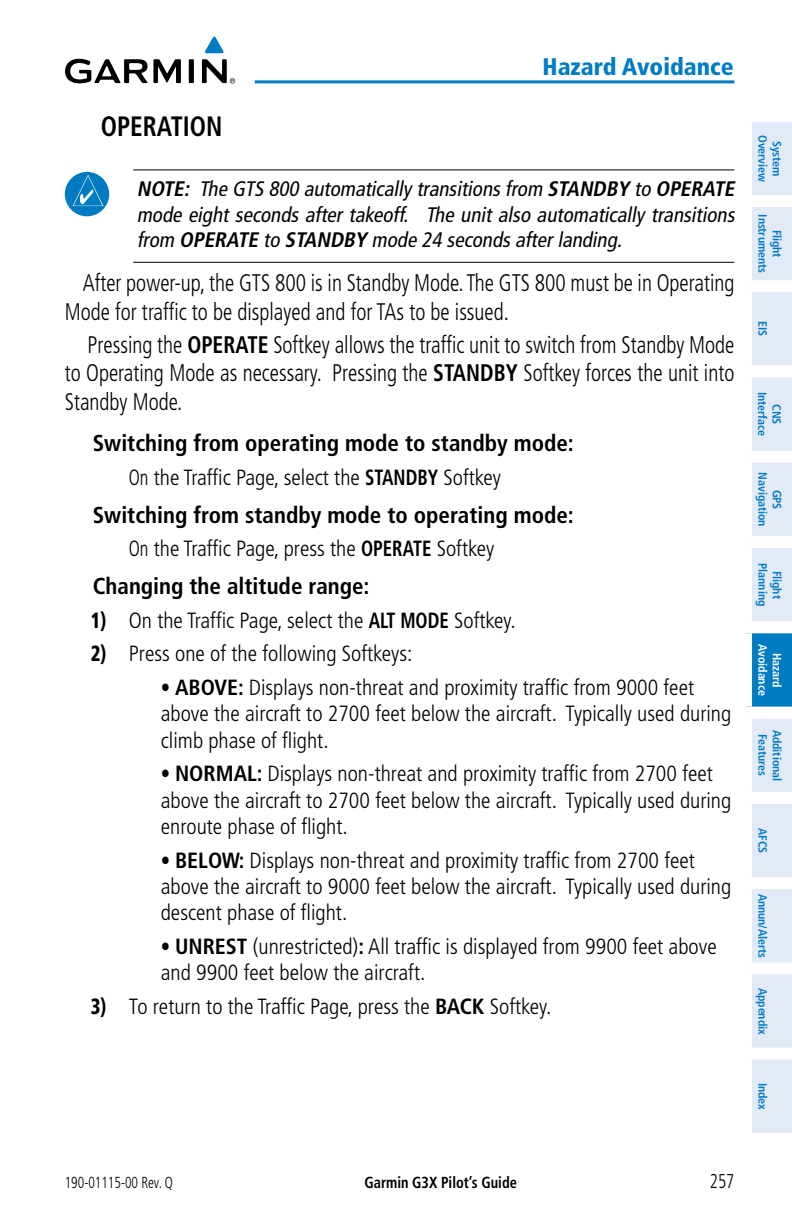
<style>
.page{position:relative;width:792px;height:1224px;background:#fff}
.page>*{position:absolute;margin:0;border:0;box-sizing:border-box;transform-origin:0 0}
.Heading_3{font:700 condensed 28px "Frutiger";color:#000;scale:.9 1}
.G300{font:300 condensed 24px/28.8px "Frutiger";color:#000;scale:.9 1}
.t1{font:900 condensed 24px "Frutiger";color:#007cc3}
.PROCEDURE_HEAD{font:700 condensed 23px "Frutiger";color:#000}
.Procedure_Substep{font:300 condensed 22px/26.4px "Frutiger";color:#000}
.Procedure{font:300 condensed 22px "Frutiger";color:#000}
.Procedure-2{font:300 condensed 22px "Frutiger";color:#000;scale:.85 1}
.NOTE_CAUTION{font:italic condensed 21px/25.2px "Frutiger";color:#000;text-align:justify}
.t2{font:300 condensed 20px "Frutiger";color:#000;scale:.85 1}
.t3{font:700 condensed 16px "Frutiger";color:#000;scale:.9 1}
.t4{font:300 condensed 16px "Frutiger";color:#000;scale:.85 1}
.t5{font:700 condensed 12px/14.4px "Frutiger";letter-spacing:-.01em;color:#007cc3;text-align:center}
.t6{font:700 condensed 12px/14.4px "Frutiger";letter-spacing:-.01em;color:#fff;text-align:center}
.s1{font-weight:700}
.s2{font-weight:900}
</style>
<div class="page">
<div style="left:752px;top:122px;width:40px;height:1011px;background:#e3eaf7"></div>
<div style="left:746px;top:627px;width:46px;height:86px;background:#007cc3"></div>
<div style="left:740px;top:195px;width:52px;height:12px;background:#fff"></div>
<div style="left:740px;top:280px;width:52px;height:12px;background:#fff"></div>
<div style="left:740px;top:366px;width:52px;height:12px;background:#fff"></div>
<div style="left:740px;top:451px;width:52px;height:12px;background:#fff"></div>
<div style="left:740px;top:536px;width:52px;height:12px;background:#fff"></div>
<div style="left:740px;top:621px;width:52px;height:12px;background:#fff"></div>
<div style="left:740px;top:633px;width:12px;height:74px;background:#fff"></div>
<div style="left:740px;top:707px;width:52px;height:12px;background:#fff"></div>
<div style="left:740px;top:792px;width:52px;height:12px;background:#fff"></div>
<div style="left:740px;top:877px;width:52px;height:12px;background:#fff"></div>
<div style="left:740px;top:962px;width:52px;height:12px;background:#fff"></div>
<div style="left:740px;top:1048px;width:52px;height:12px;background:#fff"></div>
<hr style="left:133px;top:169px;width:601px;height:1px;background:#000">
<hr style="left:133px;top:262px;width:601px;height:1px;background:#000">
<div style="left:65px;top:172px;width:44px;height:44px;background:#007ac0;border-radius:50%"></div>
<svg style="left:73px;top:175px;width:30px;height:31px"></svg>
<hr style="left:255px;top:80px;width:479px;height:3px;background:#007dc3">
<svg style="left:205px;top:37px;width:19px;height:16px"></svg>
<svg style="left:65px;top:59px;width:170px;height:24px"></svg>
<p class="Heading_3" style="left:101px;top:110px;width:137px">OPERATION</p>
<p class="t1" style="left:543px;top:52px;width:192px">Hazard Avoidance</p>
<p class="NOTE_CAUTION" style="left:137px;top:177px;width:604px"><span class="s1">NOTE:</span> The GTS 800 automatically transitionsfrom <span class="s1">STANDBY</span> to <span class="s1">OPERATE </span>mode eight seconds after takeoff. The unit also automatically transitions from <span class="s1">OPERATE</span> to <span class="s1">STANDBY</span> mode 24 secondsafterlanding.</p>
<p class="G300" style="left:65px;top:269px;width:746px;text-indent:18px">After power-up, the GTS 800 is in Standby Mode. The GTS 800 must be in Operating<br>Mode for traffic to be displayed and for TAs to be issued.</p>
<p class="G300" style="left:65px;top:330px;width:746px;text-align:justify;text-indent:23px">Pressing the <span class="s1">OPERATE</span> Softkey allows the traffic unit to switch from Standby Mode to Operating Mode as necessary. Pressing the <span class="s1">STANDBY</span> Softkey forces the unit into Standby Mode.</p>
<p class="PROCEDURE_HEAD" style="left:93px;top:430px;width:483px">Switching from operating mode to standby mode:</p>
<p class="Procedure-2" style="left:129px;top:465px;width:439px">On the Traffic Page, select the <span class="s1">STANDBY</span> Softkey</p>
<p class="PROCEDURE_HEAD" style="left:93px;top:501px;width:483px">Switching from standby mode to operating mode:</p>
<p class="Procedure-2" style="left:129px;top:536px;width:431px">On the Traffic Page, press the <span class="s1">OPERATE</span> Softkey</p>
<p class="PROCEDURE_HEAD" style="left:93px;top:572px;width:278px">Changing the altitude range:</p>
<p class="Procedure" style="left:91px;top:608px;width:427px"><span class="s2">1)</span> On the Traffic Page, select the <span class="s1">ALT MODE</span> Softkey.</p>
<p class="Procedure" style="left:91px;top:641px;width:323px"><span class="s2">2)</span> Press one of the following Softkeys:</p>
<p class="Procedure_Substep" style="left:161px;top:674px;width:572px"><span class="s2">•</span> <span class="s1">ABOVE:</span> Displays non-threat and proximity traffic from 9000 feet above the aircraft to 2700 feet below the aircraft. Typically used during climb phase of flight.</p>
<p class="Procedure_Substep" style="left:161px;top:761px;width:572px"><span class="s2">•</span> <span class="s1">NORMAL:</span> Displays non-threat and proximity traffic from 2700 feet above the aircraft to 2700 feet below the aircraft. Typically used during enroute phase of flight.</p>
<p class="Procedure_Substep" style="left:161px;top:847px;width:572px"><span class="s2">•</span> <span class="s1">BELOW:</span> Displays non-threat and proximity traffic from 2700 feet above the aircraft to 9000 feet below the aircraft. Typically used during descent phase of flight.</p>
<p class="Procedure_Substep" style="left:161px;top:934px;width:557px"><span class="s2">•</span> <span class="s1">UNREST</span> (unrestricted)<span class="s1">:</span> All traffic is displayed from 9900 feet above and 9900 feet below the aircraft.</p>
<p class="Procedure" style="left:91px;top:994px;width:462px"><span class="s2">3)</span> To return to the Traffic Page, press the <span class="s1">BACK</span> Softkey.</p>
<p class="t5" style="left:784px;top:135px;width:48px;rotate:90deg">System<br>Overview</p>
<p class="t5" style="left:784px;top:214px;width:60px;rotate:90deg">Flight<br>Instruments</p>
<p class="t5" style="left:770px;top:321px;width:17px;rotate:90deg">EIS</p>
<p class="t5" style="left:784px;top:392px;width:46px;rotate:90deg">CNS<br>Interface</p>
<p class="t5" style="left:784px;top:472px;width:56px;rotate:90deg">GPS<br>Navigation</p>
<p class="t5" style="left:784px;top:563px;width:44px;rotate:90deg">Flight<br>Planning</p>
<p class="t6" style="left:784px;top:644px;width:53px;rotate:90deg">Hazard<br>Avoidance</p>
<p class="t5" style="left:784px;top:730px;width:53px;rotate:90deg">Additional<br>Features</p>
<p class="t5" style="left:770px;top:828px;width:27px;rotate:90deg">AFCS</p>
<p class="t5" style="left:770px;top:894px;width:66px;rotate:90deg">Annun/Alerts</p>
<p class="t5" style="left:770px;top:988px;width:48px;rotate:90deg">Appendix</p>
<p class="t5" style="left:770px;top:1083px;width:29px;rotate:90deg">Index</p>
<p class="t4" style="left:65px;top:1173px;width:129px">190-01115-00 Rev. Q</p>
<p class="t3" style="left:365px;top:1173px;width:171px">Garmin G3X Pilot’s Guide</p>
<p class="t2" style="left:710px;top:1170px;width:30px">257</p>
</div>
